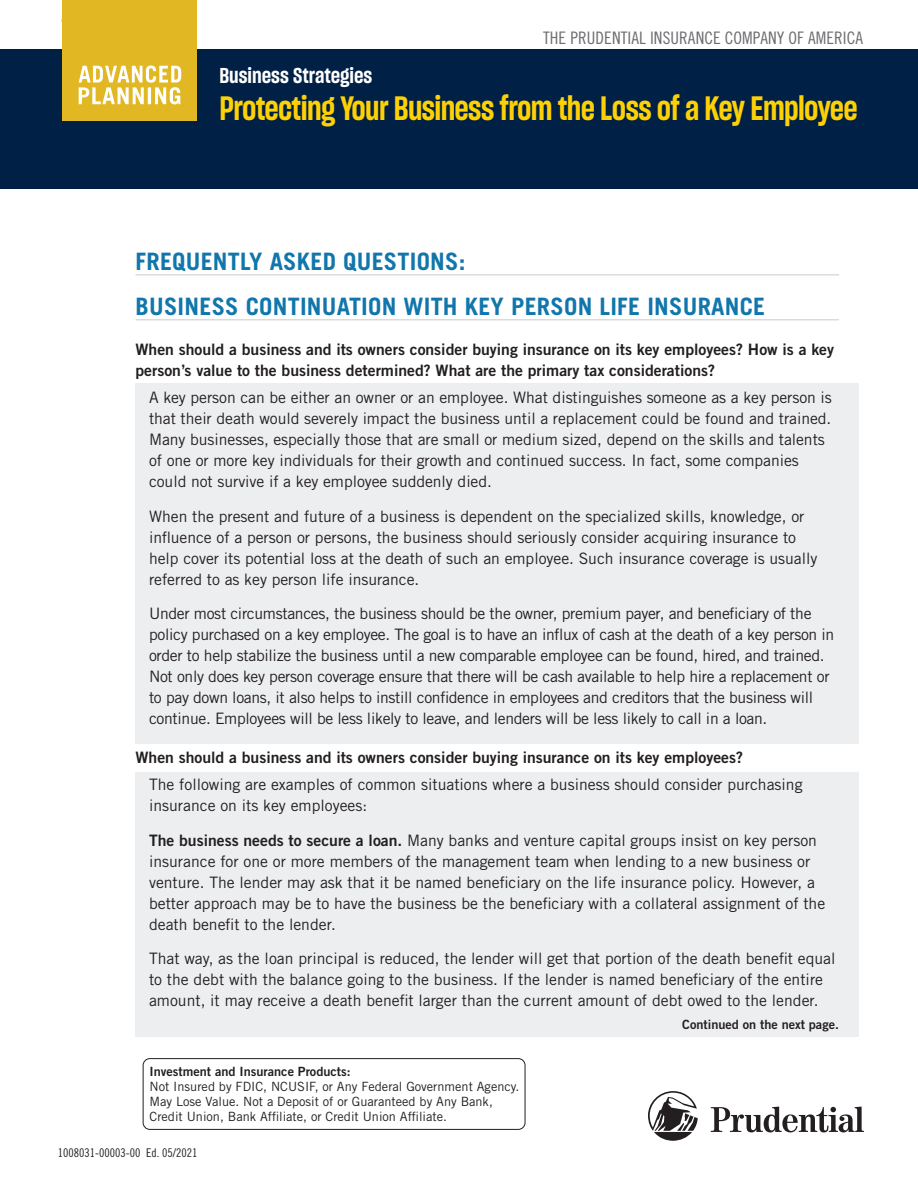
<style>
.page{position:relative;width:918px;height:1188px;background:#fff}
.page>*{position:absolute;margin:0;border:0;box-sizing:border-box;transform-origin:0 0}
.H1_-_SubTitle{font:33px "PF Sharp Grotesk Sm Bold 15";letter-spacing:-.02em;color:#fed105;scale:.96 1}
.H2_-_RC_-_head__dk_b{font:700 24px/45px "Trade Gothic LT Std";letter-spacing:.01em;color:#1076ab}
.H1_-_SubTitle-2{font:21px "PF Sharp Grotesk Sm Bold 15";color:#fff}
.t1{font:17.25px "Trade Gothic LT Std Cn 18";letter-spacing:.005em;color:#6c6d70}
.P_-_body{font:15.75px/21px "Trade Gothic LT Std";color:#231f20}
.P_-_body-2{font:15.75px/21px "Trade Gothic LT Std";letter-spacing:-.02em;color:#231f20}
.H3_-_question_-_bold{font:15.75px/21px "Trade Gothic LT Std Bd 2";color:#231f20}
.t2{font:12.75px/15px "Trade Gothic LT Std";color:#231f20}
.t3{font:12.75px "Trade Gothic LT Std Bd 2";color:#231f20}
.t4{font:12px "Trade Gothic LT Std Cn 18";color:#231f20}
.s1{font-family:"Trade Gothic LT Std Bd 2"}
</style>
<div class="page">
<div style="left:0;top:49px;width:918px;height:140px;background:#002045"></div>
<div style="left:136px;top:383px;width:723px;height:361px;background:#edeef0"></div>
<div style="left:136px;top:773px;width:723px;height:264px;background:#edeef0"></div>
<svg style="left:648px;top:1091px;width:216px;height:50px"></svg>
<hr style="left:136px;top:319px;width:703px;height:1px;background:#c9cacc">
<div style="left:143px;top:1058px;width:382px;height:72px;border:1px solid #231f20;border-radius:7px"></div>
<hr style="left:136px;top:274px;width:703px;height:1px;background:#c9cacc">
<div style="left:63px;top:0;width:134px;height:121px;background:#e1b824"></div>
<svg style="left:79px;top:65px;width:102px;height:39px"></svg>
<p class="t1" style="left:543px;top:28px;width:322px">THE PRUDENTIAL INSURANCE COMPANY OF AMERICA</p>
<h1 class="H1_-_SubTitle-2" style="left:219px;top:61px;width:154px">Business Strategies</h1>
<h1 class="H1_-_SubTitle" style="left:219px;top:86px;width:666px">Protecting Your Business from the Loss of a Key Employee</h1>
<h2 class="H2_-_RC_-_head__dk_b" style="left:136px;top:239px;width:631px">FREQUENTLY ASKED QUESTIONS:<br>BUSINESS CONTINUATION WITH KEY PERSON LIFE INSURANCE</h2>
<h3 class="H3_-_question_-_bold" style="left:136px;top:338px;width:700px">When should a business and its owners consider buying insurance on its key employees? How is a key person’s value to the business determined? What are the primary tax considerations?</h3>
<p class="P_-_body" style="left:149px;top:387px;width:684px">A key person can be either an owner or an employee. What distinguishes someone as a key person is that their death would severely impact the business until a replacement could be found and trained.<br>Many businesses, especially those that are small or medium sized, depend on the skills and talents of one or more key individuals for their growth and continued success. In fact, some companies could not survive if a key employee suddenly died.</p>
<p class="P_-_body" style="left:149px;top:506px;width:670px">When the present and future of a business is dependent on the specialized skills, knowledge, or influence of a person or persons, the business should seriously consider acquiring insurance to help cover its potential loss at the death of such an employee. Such insurance coverage is usually referred to as key person life insurance.</p>
<p class="P_-_body-2" style="left:149px;top:603px;width:687px">Under most circumstances, the business should be the owner, premium payer, and beneficiary of the policy purchased on a key employee. The goal is to have an influx of cash at the death of a key person in order to help stabilize the business until a new comparable employee can be found, hired, and trained.<br>Not only does key person coverage ensure that there will be cash available to help hire a replacement or to pay down loans, it also helps to instill confidence in employees and creditors that the business will continue. Employees will be less likely to leave, and lenders will be less likely to call in a loan.</p>
<h3 class="H3_-_question_-_bold" style="left:136px;top:746px;width:609px">When should a business and its owners consider buying insurance on its key employees?</h3>
<p class="P_-_body" style="left:149px;top:774px;width:655px">The following are examples of common situations where a business should consider purchasing insurance on its key employees:</p>
<h4 class="P_-_body" style="left:149px;top:830px;width:669px"><span class="s1">The business needs to secure a loan.</span> Many banks and venture capital groups insist on key person</h4>
<p class="P_-_body" style="left:149px;top:851px;width:678px">insurance for one or more members of the management team when lending to a new business or venture. The lender may ask that it be named beneficiary on the life insurance policy. However, a better approach may be to have the business be the beneficiary with a collateral assignment of the death benefit to the lender.</p>
<p class="P_-_body" style="left:149px;top:948px;width:688px">That way, as the loan principal is reduced, the lender will get that portion of the death benefit equal to the debt with the balance going to the business. If the lender is named beneficiary of the entire amount, it may receive a death benefit larger than the current amount of debt owed to the lender.</p>
<p class="t3" style="left:150px;top:1063px;width:203px">Investment and Insurance Products:</p>
<p class="t2" style="left:150px;top:1079px;width:371px">Not Insured by FDIC, NCUSIF, or Any Federal Government Agency.<br>May Lose Value. Not a Deposit of or Guaranteed by Any Bank,<br>Credit Union, Bank Affiliate, or Credit Union Affiliate.</p>
<p class="t4" style="left:58px;top:1146px;width:141px">1008031-00003-00 Ed. 05/2021</p>
<p class="t3" style="left:682px;top:1017px;width:158px">Continued on the next page.</p>
</div>
